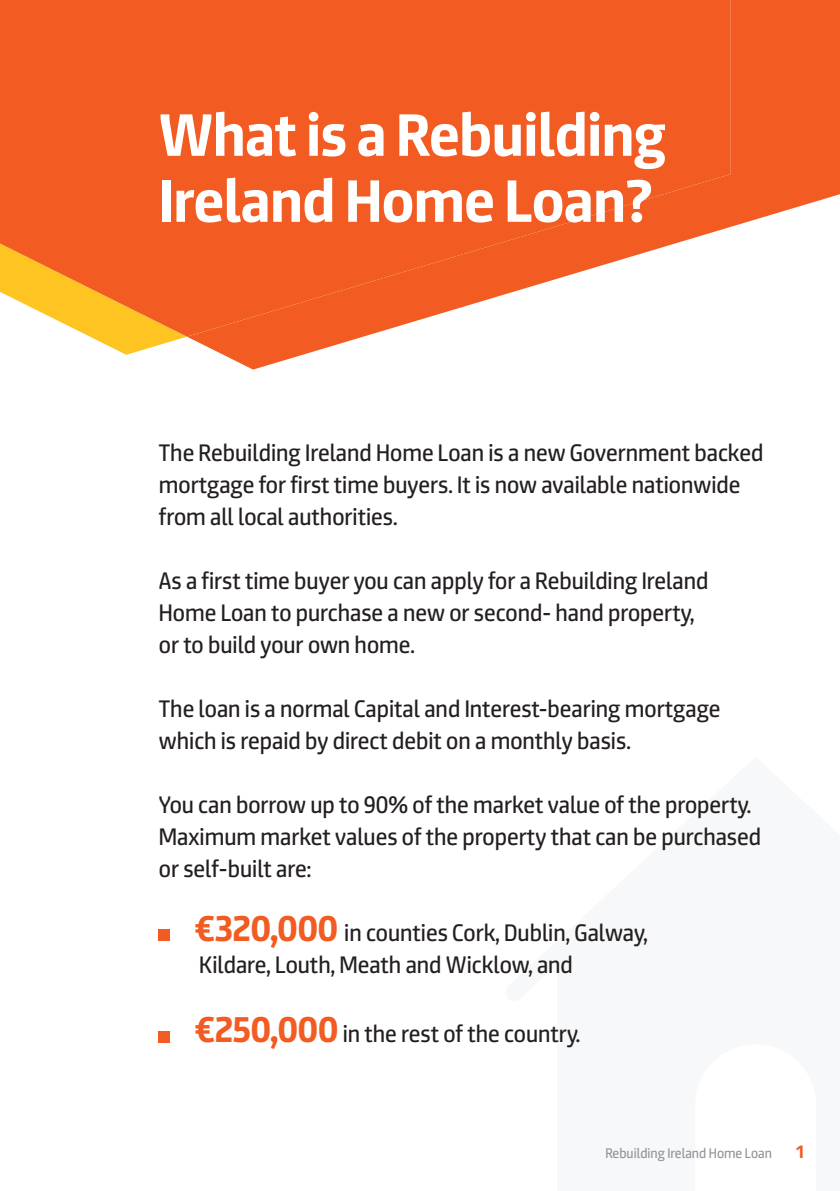
<style>
.page{position:relative;width:840px;height:1191px;background:#fff}
.page>*{position:absolute;margin:0;border:0;box-sizing:border-box;transform-origin:0 0}
.t1{font:700 60px/66px "Expose";color:#fff}
.t2{font:24px/32px "Expose";color:#231f20}
.t3{font:700 18px "Expose";color:#f25b21}
.t4{font:14px "Expose";color:#939598}
.s1{font-weight:700;font-size:36px;color:#f25b21}
</style>
<div class="page">
<svg style="left:91px;top:337px;width:95px;height:18px"></svg>
<svg style="left:188px;top:0;width:651px;height:369px"></svg>
<img style="left:1px;top:0;width:728px;height:337px">
<div style="left:159px;top:929px;width:11px;height:11px;background:#f25b21"></div>
<div style="left:159px;top:1031px;width:11px;height:11px;background:#f25b21"></div>
<hr style="left:0;top:0;width:1px;height:1191px;background:#fec422">
<h1 class="t1" style="left:159px;top:109px;width:508px">What is a Rebuilding<br>Ireland Home Loan?</h1>
<p class="t2" style="left:159px;top:439px;width:605px">The Rebuilding Ireland Home Loan is a new Government backed mortgage for first time buyers. It is now available nationwide from all local authorities.</p>
<p class="t2" style="left:159px;top:567px;width:550px">As a first time buyer you can apply for a Rebuilding Ireland<br>Home Loan to purchase a new or second- hand property, or to build your own home.</p>
<p class="t2" style="left:159px;top:695px;width:563px">The loan is a normal Capital and Interest-bearing mortgage which is repaid by direct debit on a monthly basis.</p>
<p class="t2" style="left:159px;top:791px;width:603px">You can borrow up to 90% of the market value of the property.<br>Maximum market values of the property that can be purchased or self-built are:</p>
<p class="t2" style="left:195px;top:919px;width:454px"><span class="s1">€320,000</span> in counties Cork, Dublin, Galway,<br>Kildare, Louth, Meath and Wicklow, and</p>
<p class="t2" style="left:195px;top:1020px;width:387px"><span class="s1">€250,000</span> in the rest of the country.</p>
<p class="t4" style="left:605px;top:1144px;width:168px">Rebuilding Ireland Home Loan</p>
<p class="t3" style="left:795px;top:1140px;width:9px">1</p>
</div>
